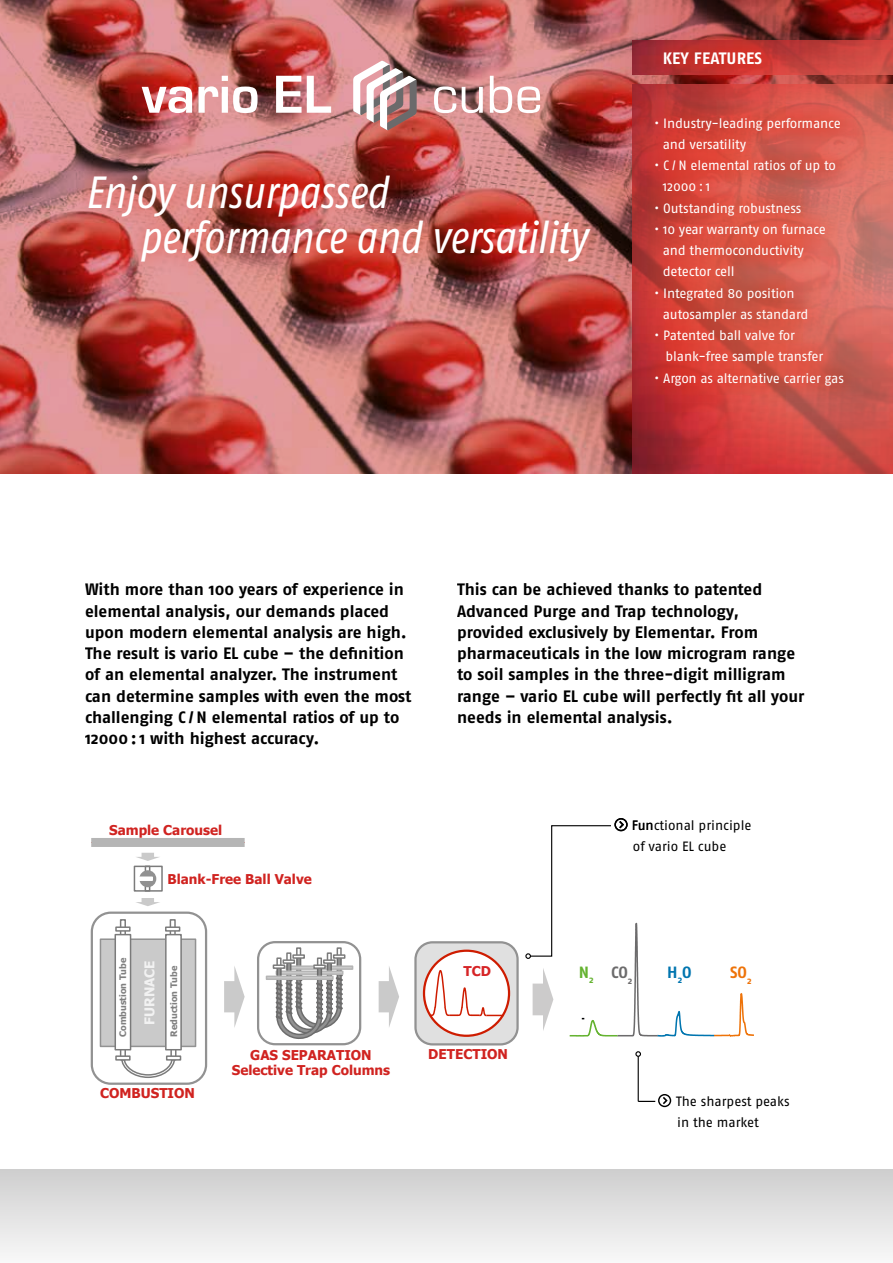
<style>
.page{position:relative;width:893px;height:1263px;background:#fff}
.page>*{position:absolute;margin:0;border:0;box-sizing:border-box;transform-origin:0 0}
.t1{font:italic condensed 45px/45px "Fago Pro";letter-spacing:-.005em;color:#fff}
.t2{font:700 16.5px/21.3px "Fago Pro";color:#000}
.t3{font:700 16.5px "Fago Pro";letter-spacing:.01em;color:#fff}
.t4{font:700 16.35px "Fago Pro";color:#6c6b6c}
.t5{font:700 16.35px "Fago Pro";color:#0075af}
.t6{font:700 16.35px "Fago Pro";color:#ee7309}
.t7{font:13.5px/21.3px "Fago Pro";letter-spacing:-.015em;color:#fff}
.t8{font:700 13.5px/15px "Tahoma";color:#d02320;text-align:center}
.t9{font:13.5px/21px "Fago Pro";color:#000}
.t10{font:700 13.5px "Tahoma";color:#f2f2f2}
.t11{font:700 13.5px "Tahoma";color:#d62426}
.t12{font:700 9px "Tahoma";color:#808080}
.s1{color:#65b331}
</style>
<div class="page">
<img style="left:0;top:0;width:572px;height:473px">
<div style="left:0;top:1169px;width:893px;height:94px;background:linear-gradient(to bottom,#cecece,#f8f8f8)"></div>
<img style="left:572px;top:0;width:321px;height:473px">
<img style="left:632px;top:40px;width:261px;height:34px">
<img style="left:632px;top:85px;width:261px;height:388px">
<img style="left:142px;top:60px;width:398px;height:70px">
<div style="left:70px;top:157px;width:538px;height:123px;background:#e52d12;opacity:.45"></div>
<div style="left:637px;top:32px;width:225px;height:372px;background:#e52d12;opacity:.75"></div>
<svg style="left:90px;top:838px;width:426px;height:247px"></svg>
<div style="left:415px;top:942px;width:103px;height:102px;background:#e0e0e0;border-radius:17px"></div>
<div style="left:414px;top:941px;width:105px;height:104px;border:2px solid #929292;border-radius:17px"></div>
<div style="left:424px;top:951px;width:85px;height:85px;background:#fff;border-radius:50%"></div>
<div style="left:423px;top:949px;width:87px;height:88px;border:2px solid #ce1c00;border-radius:50%"></div>
<svg style="left:429px;top:969px;width:74px;height:49px"></svg>
<svg style="left:379px;top:965px;width:20px;height:63px"></svg>
<svg style="left:224px;top:965px;width:21px;height:63px"></svg>
<svg style="left:135px;top:898px;width:25px;height:8px"></svg>
<div style="left:134px;top:866px;width:29px;height:26px;border:2px solid #7b7b7b"></div>
<div style="left:145px;top:866px;width:5px;height:14px;border:2px solid #7b7b7b"></div>
<div style="left:145px;top:877px;width:5px;height:15px;border:2px solid #7b7b7b"></div>
<div style="left:139px;top:870px;width:17px;height:17px;background:#919191;border-radius:50%"></div>
<div style="left:139px;top:876px;width:14px;height:5px;border:2px solid #fff"></div>
<svg style="left:135px;top:853px;width:25px;height:8px"></svg>
<div style="left:100px;top:939px;width:96px;height:107px;background:#cacaca"></div>
<div style="left:100px;top:938px;width:96px;height:109px;border:2px solid #929292"></div>
<div style="left:120px;top:919px;width:6px;height:20px;border:2px solid #7b7b7b"></div>
<div style="left:120px;top:1040px;width:6px;height:20px;border:2px solid #7b7b7b"></div>
<div style="left:170px;top:1040px;width:7px;height:20px;border:2px solid #7b7b7b"></div>
<svg style="left:120px;top:1056px;width:56px;height:23px"></svg>
<div style="left:115px;top:926px;width:16px;height:6px;border:2px solid #7b7b7b"></div>
<div style="left:115px;top:1055px;width:16px;height:5px;border:2px solid #7b7b7b"></div>
<div style="left:166px;top:1055px;width:15px;height:5px;border:2px solid #7b7b7b"></div>
<div style="left:115px;top:935px;width:16px;height:115px;background:#fff"></div>
<div style="left:115px;top:934px;width:16px;height:116px;border:2px solid #7b7b7b"></div>
<div style="left:170px;top:919px;width:6px;height:20px;border:2px solid #7b7b7b"></div>
<div style="left:165px;top:926px;width:15px;height:6px;border:2px solid #7b7b7b"></div>
<div style="left:166px;top:935px;width:15px;height:115px;background:#fff"></div>
<div style="left:165px;top:934px;width:17px;height:116px;border:2px solid #7b7b7b"></div>
<div style="left:258px;top:942px;width:102px;height:102px;background:#fff;border-radius:17px"></div>
<div style="left:257px;top:941px;width:104px;height:104px;border:2px solid #929292;border-radius:17px"></div>
<div style="left:285px;top:965px;width:68px;height:5px;border:2px solid #b5b5b5"></div>
<div style="left:296px;top:947px;width:5px;height:11px;border:2px solid #7b7b7b"></div>
<div style="left:337px;top:947px;width:5px;height:11px;border:2px solid #7b7b7b"></div>
<div style="left:266px;top:975px;width:68px;height:5px;border:2px solid #b5b5b5"></div>
<svg style="left:273px;top:948px;width:72px;height:91px"></svg>
<svg style="left:525px;top:818px;width:229px;height:219px"></svg>
<hr style="left:638px;top:1056px;width:1px;height:45px;background:#000">
<svg style="left:635px;top:1051px;width:6px;height:6px"></svg>
<svg style="left:638px;top:1094px;width:33px;height:13px"></svg>
<h1 class="t1" style="left:139px;top:170px;width:449px;text-indent:-54px">Enjoy unsurpassed performance and versatility</h1>
<p class="t3" style="left:663px;top:48px;width:101px">KEY FEATURES</p>
<p class="t7" style="left:663px;top:112px;width:180px;text-indent:-9px">• Industry-leading performance and versatility</p>
<p class="t7" style="left:663px;top:155px;width:175px;text-indent:-9px">• C / N elemental ratios of up to<br>12000 : 1</p>
<p class="t7" style="left:654px;top:197px;width:149px">• Outstanding robustness</p>
<p class="t7" style="left:663px;top:218px;width:165px;text-indent:-9px">• 10 year warranty on furnace and thermoconductivity detector cell</p>
<p class="t7" style="left:663px;top:282px;width:147px;text-indent:-9px">• Integrated 80 position autosampler as standard</p>
<p class="t7" style="left:666px;top:325px;width:159px;text-indent:-11px">• Patented ball valve for blank-free sample transfer</p>
<p class="t7" style="left:654px;top:367px;width:191px">• Argon as alternative carrier gas</p>
<p class="t2" style="left:85px;top:579px;width:328px">With more than 100 years of experience in elemental analysis, our demands placed upon modern elemental analysis are high.<br>The result is vario EL cube – the definition of an elemental analyzer. The instrument can determine samples with even the most challenging C / N elemental ratios of up to 12000 : 1 with highest accuracy.</p>
<p class="t2" style="left:457px;top:579px;width:349px">This can be achieved thanks to patented Advanced Purge and Trap technology, provided exclusively by Elementar. From pharmaceuticals in the low microgram range to soil samples in the three-digit milligram range – vario EL cube will perfectly fit all your needs in elemental analysis.</p>
<p class="t8" style="left:109px;top:822px;width:115px">Sample Carousel</p>
<p class="t8" style="left:168px;top:871px;width:146px">Blank-Free Ball Valve</p>
<p class="t12" style="left:117px;top:1037px;width:80px;rotate:-90deg">Combustion Tube</p>
<p class="t12" style="left:168px;top:1037px;width:72px;rotate:-90deg">Reduction Tube</p>
<p class="t10" style="left:141px;top:1025px;width:66px;rotate:-90deg">FURNACE</p>
<p class="t11" style="left:463px;top:962px;width:29px">TCD</p>
<p class="t8" style="left:100px;top:1085px;width:96px">COMBUSTION</p>
<p class="t8" style="left:232px;top:1047px;width:160px">GAS SEPARATION<br>Selective Trap Columns</p>
<p class="t8" style="left:428px;top:1046px;width:81px">DETECTION</p>
<p class="t9" style="left:632px;top:814px;width:121px">Functional principle of vario EL cube</p>
<p class="t4" style="left:579px;top:962px;width:55px"><span class="s1">N</span><sub>2</sub> CO<sub>2</sub></p>
<p class="t5" style="left:667px;top:962px;width:26px">H<sub>2</sub>O</p>
<p class="t6" style="left:730px;top:963px;width:23px">SO<sub>2</sub></p>
<p class="t9" style="left:676px;top:1090px;width:115px">The sharpest peaks in the market</p>
</div>
